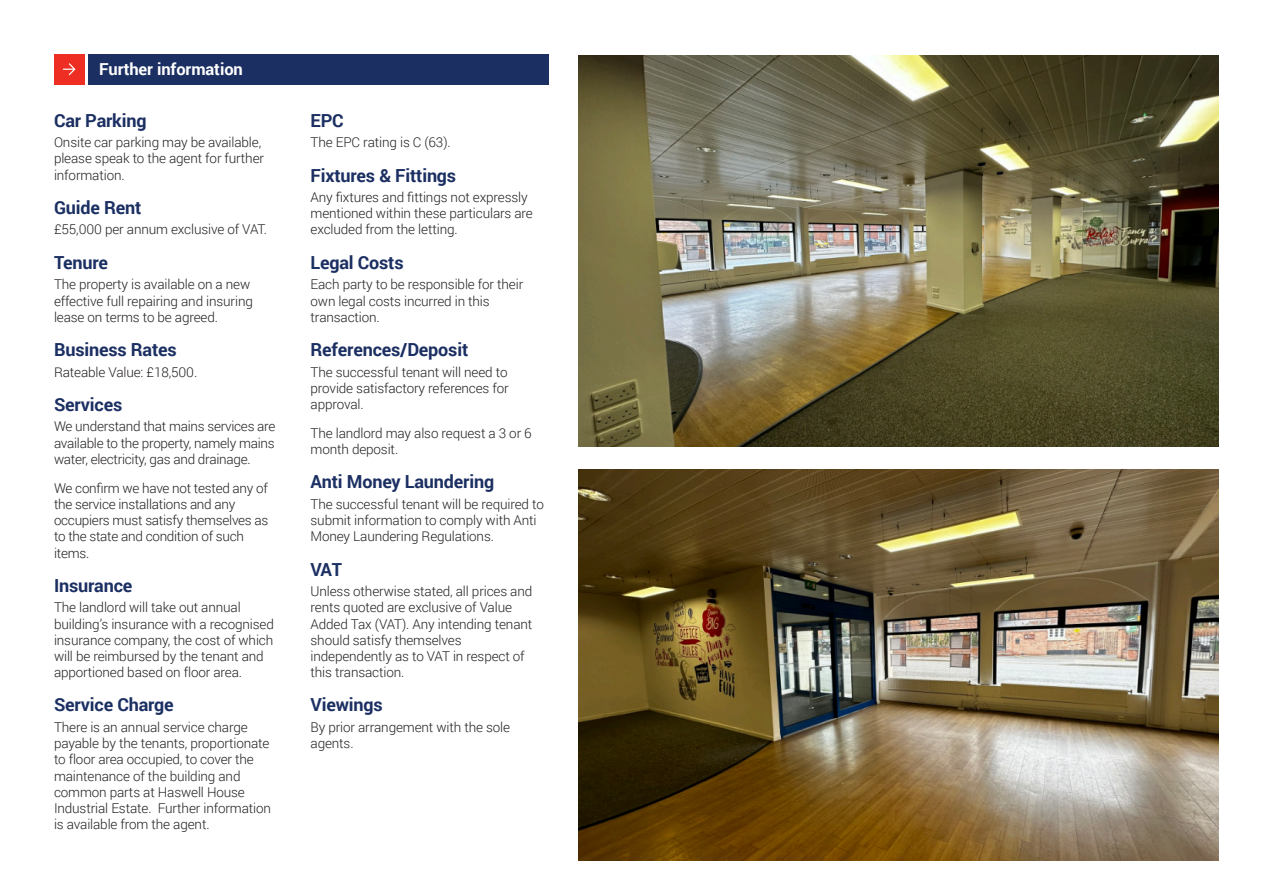
<style>
.page{position:relative;width:1263px;height:893px;background:#fff}
.page>*{position:absolute;margin:0;border:0;box-sizing:border-box;transform-origin:0 0}
.t1{font:700 18px "Roboto";letter-spacing:-.01em;color:#1b2f62}
.t2{font:700 16.5px "Roboto";letter-spacing:-.005em;color:#fff}
.t3{font:300 13.5px/16.2px "Roboto";letter-spacing:-.01em;color:#231f20}
</style>
<div class="page">
<div style="left:54px;top:54px;width:30px;height:30px;background:#ee2e22"></div>
<svg style="left:63px;top:63px;width:13px;height:12px"></svg>
<div style="left:88px;top:54px;width:461px;height:30px;background:#1b2f62"></div>
<img style="left:579px;top:56px;width:639px;height:390px">
<img style="left:579px;top:469px;width:639px;height:391px">
<p class="t2" style="left:99px;top:58px;width:145px">Further information</p>
<h1 class="t1" style="left:54px;top:108px;width:94px">Car Parking</h1>
<p class="t3" style="left:54px;top:134px;width:212px">Onsite car parking may be available, please speak to the agent for further information.</p>
<h1 class="t1" style="left:54px;top:195px;width:89px">Guide Rent</h1>
<p class="t3" style="left:54px;top:221px;width:215px">£55,000 per annum exclusive of VAT.</p>
<h1 class="t1" style="left:54px;top:250px;width:56px">Tenure</h1>
<p class="t3" style="left:54px;top:276px;width:200px">The property is available on a new effective full repairing and insuring lease on terms to be agreed.</p>
<h1 class="t1" style="left:54px;top:337px;width:124px">Business Rates</h1>
<p class="t3" style="left:54px;top:363px;width:145px">Rateable Value: £18,500.</p>
<h1 class="t1" style="left:54px;top:392px;width:70px">Services</h1>
<p class="t3" style="left:54px;top:418px;width:223px;text-align:justify">We understand that mains services are available to the property, namely mains water, electricity, gas and drainage.</p>
<p class="t3" style="left:54px;top:479px;width:216px">We confirm we have not tested any of the service installations and any occupiers must satisfy themselves as to the state and condition of such items.</p>
<h1 class="t1" style="left:54px;top:573px;width:80px">Insurance</h1>
<p class="t3" style="left:54px;top:599px;width:221px">The landlord will take out annual building’s insurance with a recognised insurance company, the cost of which will be reimbursed by the tenant and apportioned based on floor area.</p>
<h1 class="t1" style="left:54px;top:693px;width:121px">Service Charge</h1>
<p class="t3" style="left:54px;top:719px;width:219px">There is an annual service charge payable by the tenants, proportionate to floor area occupied, to cover the maintenance of the building and common parts at Haswell House Industrial Estate. Further information is available from the agent.</p>
<h1 class="t1" style="left:311px;top:108px;width:35px">EPC</h1>
<p class="t3" style="left:311px;top:134px;width:142px">The EPC rating is C (63).</p>
<h1 class="t1" style="left:311px;top:163px;width:147px">Fixtures &amp; Fittings</h1>
<p class="t3" style="left:311px;top:189px;width:224px">Any fixtures and fittings not expressly mentioned within these particulars are excluded from the letting.</p>
<h1 class="t1" style="left:311px;top:250px;width:95px">Legal Costs</h1>
<p class="t3" style="left:311px;top:276px;width:214px">Each party to be responsible for their own legal costs incurred in this transaction.</p>
<h1 class="t1" style="left:311px;top:337px;width:159px">References/Deposit</h1>
<p class="t3" style="left:311px;top:363px;width:200px;text-align:justify">The successful tenant will need to provide satisfactory references for approval.</p>
<p class="t3" style="left:311px;top:425px;width:223px">The landlord may also request a 3 or 6 month deposit.</p>
<h1 class="t1" style="left:311px;top:470px;width:185px">Anti Money Laundering</h1>
<p class="t3" style="left:311px;top:496px;width:235px">The successful tenant will be required to submit information to comply with Anti<br>Money Laundering Regulations.</p>
<h1 class="t1" style="left:311px;top:557px;width:33px">VAT</h1>
<p class="t3" style="left:311px;top:583px;width:223px">Unless otherwise stated, all prices and rents quoted are exclusive of Value<br>Added Tax (VAT). Any intending tenant should satisfy themselves independently as to VAT in respect of this transaction.</p>
<h1 class="t1" style="left:311px;top:693px;width:74px">Viewings</h1>
<p class="t3" style="left:311px;top:719px;width:201px">By prior arrangement with the sole agents.</p>
</div>
